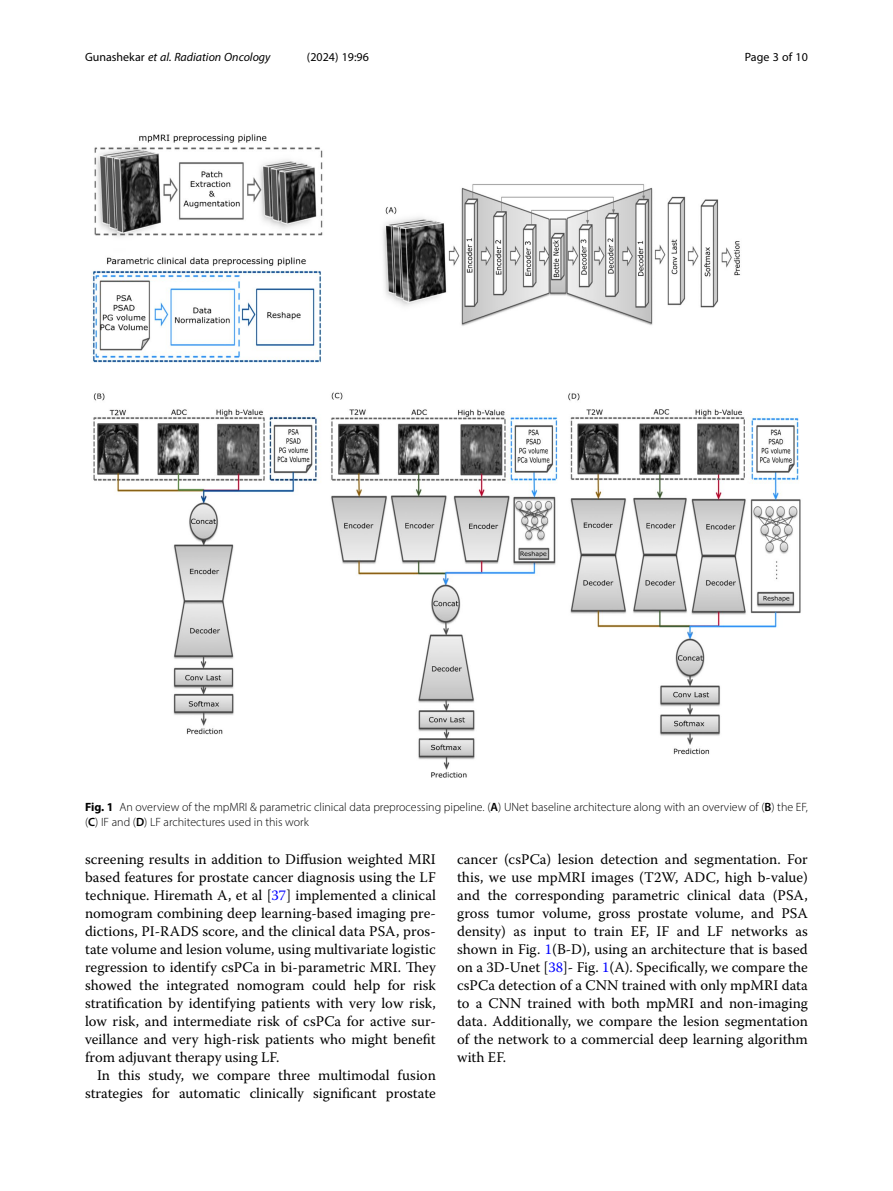
<style>
.page{position:relative;width:893px;height:1191px;background:#fff}
.page>*{position:absolute;margin:0;border:0;box-sizing:border-box;transform-origin:0 0}
.Body_Text_Indent{font:14.7px/18px "Warnock Pro";color:#000;text-align:justify}
.Figure_Caption{font:300 12px/15px "Myriad Pro";color:#000}
.t1{font:italic 12px "Myriad Pro";color:#000}
.t2{font:12px "Myriad Pro";color:#000}
.s1{font-style:normal}
.s2{font-weight:700}
.s3{font-weight:600}
.s4{color:#00f}
</style>
<div class="page">
<img style="left:91px;top:134px;width:710px;height:644px">
<p class="t1" style="left:85px;top:50px;width:187px"><span class="s1">Gunashekar</span> et al. Radiation Oncology</p>
<p class="t2" style="left:307px;top:50px;width:63px">(2024) 19:96</p>
<p class="t2" style="left:745px;top:50px;width:65px">Page 3 of 10</p>
<p class="Figure_Caption" style="left:85px;top:799px;width:724px"><span class="s2">Fig. 1</span> An overview of the mpMRI &amp; parametric clinical data preprocessing pipeline. (<span class="s3">A</span>) UNet baseline architecture along with an overview of (<span class="s3">B</span>) the EF, (<span class="s3">C</span>) IF and (<span class="s3">D</span>) LF architectures used in this work</p>
<p class="Body_Text_Indent" style="left:85px;top:850px;width:352px">screening results in addition to Diffusion weighted MRI based features for prostate cancer diagnosis using the LF technique. Hiremath A, et al [<span class="s4">37</span>] implemented a clinical nomogram combining deep learning-based imaging pre&shy;dictions, PI-RADS score, and the clinical data PSA, pros&shy;tate volume and lesion volume, using multivariate logistic regression to identify csPCa in bi-parametric MRI. They showed the integrated nomogram could help for risk stratification by identifying patients with very low risk, low risk, and intermediate risk of csPCa for active sur&shy;veillance and very high-risk patients who might benefit from adjuvant therapy using LF.</p>
<p class="Body_Text_Indent" style="left:85px;top:1066px;width:352px;text-align:right">In this study, we compare three multimodal fusion strategies for automatic clinically significant prostate</p>
<p class="Body_Text_Indent" style="left:457px;top:850px;width:352px">cancer (csPCa) lesion detection and segmentation. For this, we use mpMRI images (T2W, ADC, high b-value) and the corresponding parametric clinical data (PSA, gross tumor volume, gross prostate volume, and PSA density) as input to train EF, IF and LF networks as shown in Fig. <span class="s4">1</span>(B-D), using an architecture that is based on a 3D-Unet [<span class="s4">38</span>]- Fig. <span class="s4">1</span>(A). Specifically, we compare the csPCa detection of a CNN trained with only mpMRI data to a CNN trained with both mpMRI and non-imaging data. Additionally, we compare the lesion segmentation of the network to a commercial deep learning algorithm with EF.</p>
</div>
